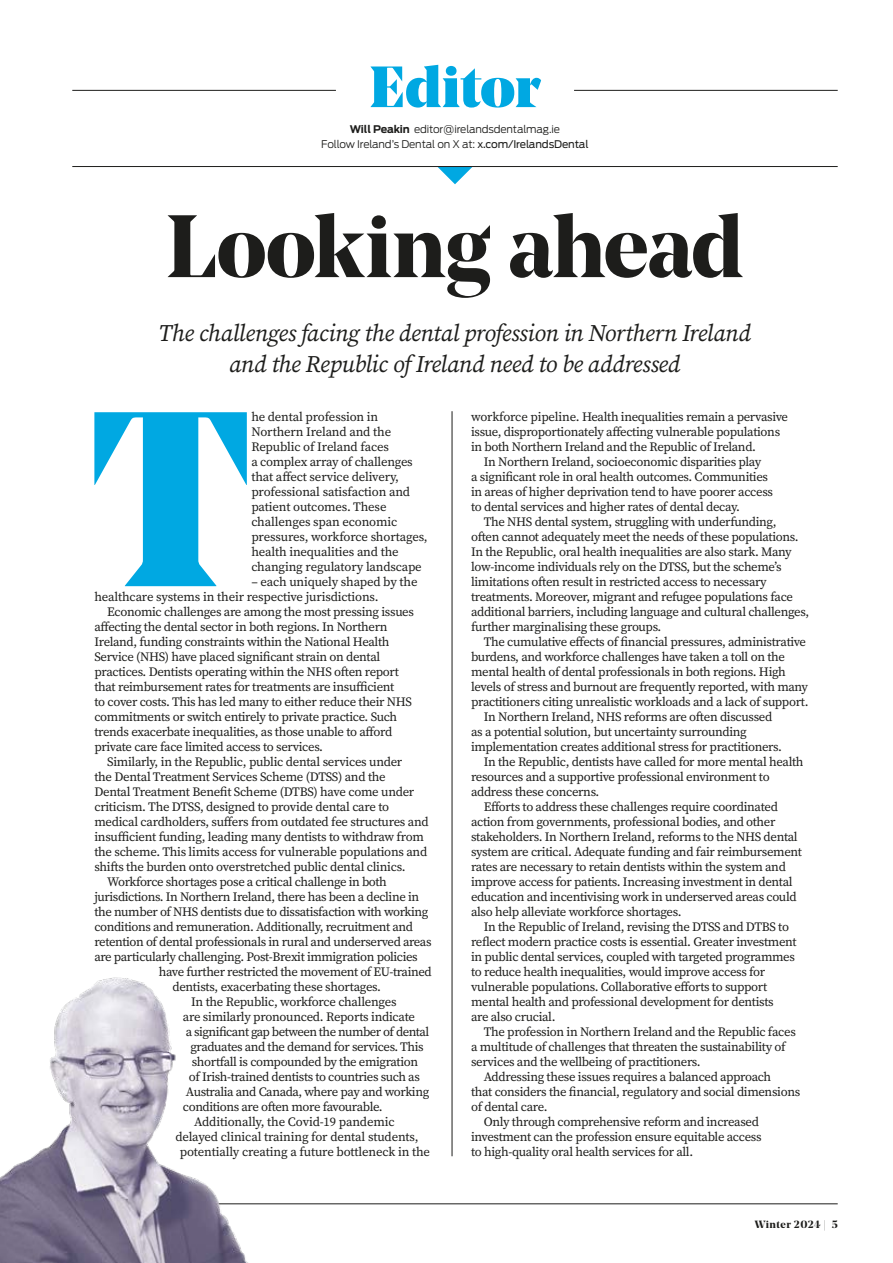
<style>
.page{position:relative;width:893px;height:1263px;background:#fff}
.page>*{position:absolute;margin:0;border:0;box-sizing:border-box;transform-origin:0 0}
.t1{font:900 247.5px "Noe Display";color:#00a8e2}
.t2{font:700 87.9px "Noe Display";letter-spacing:-.01em;color:#1d1d1b}
.t3{font:900 57.75px "Noe Display";color:#00a8e2}
.t4{font:italic 23.7px/31.7px "Source Serif 4";letter-spacing:-.02em;color:#1d1d1b;text-align:center}
.t5{font:12.75px/15px "Source Serif 4";letter-spacing:-.025em;color:#1d1d1b}
.t6{font:300 10.5px/15px "Antenna";letter-spacing:-.01em;color:#1d1d1b;text-align:center}
.t7{font:700 10.5px "Noe Display";letter-spacing:.045em;color:#1d1d1b}
.s1{font-weight:700}
.s2{font-weight:400}
</style>
<div class="page">
<hr style="left:72px;top:1203px;width:766px;height:1px;background:#1d1d1b">
<img style="left:0;top:977px;width:270px;height:286px">
<svg style="left:438px;top:167px;width:34px;height:17px"></svg>
<hr style="left:72px;top:166px;width:766px;height:1px;background:#1d1d1b">
<hr style="left:72px;top:90px;width:264px;height:1px;background:#1d1d1b">
<hr style="left:574px;top:90px;width:264px;height:1px;background:#1d1d1b">
<hr style="left:452px;top:411px;width:1px;height:745px;background:#1d1d1b">
<h3 class="t3" style="left:370px;top:49px;width:172px">Editor</h3>
<p class="t6" style="left:321px;top:121px;width:269px"><span class="s1">Will Peakin</span> editor@irelandsdentalmag.ie<br>Follow Ireland’s Dental on X at: <span class="s2">x.com/IrelandsDental</span></p>
<h2 class="t2" style="left:166px;top:190px;width:579px">Looking ahead</h2>
<h3 class="t4" style="left:159px;top:317px;width:594px">The challenges facing the dental profession in Northern Ireland and the Republic of Ireland need to be addressed</h3>
<h1 class="t1" style="left:90px;top:337px;width:163px">T</h1>
<p class="t5" style="left:251px;top:409px;width:178px">he dental profession in<br>Northern Ireland and the<br>Republic of Ireland faces<br>a complex array of challenges that affect service delivery, professional satisfaction and patient outcomes. These challenges span economic pressures, workforce shortages, health inequalities and the changing regulatory landscape</p>
<p class="t5" style="left:94px;top:574px;width:325px;text-indent:157px">– each uniquely shaped by the healthcare systems in their respective jurisdictions.</p>
<p class="t5" style="left:94px;top:604px;width:321px;text-indent:13px">Economic challenges are among the most pressing issues affecting the dental sector in both regions. In Northern Ireland, funding constraints within the National Health Service (NHS) have placed significant strain on dental practices. Dentists operating within the NHS often report that reimbursement rates for treatments are insufficient<br>to cover costs. This has led many to either reduce their NHS commitments or switch entirely to private practice. Such trends exacerbate inequalities, as those unable to afford private care face limited access to services.</p>
<p class="t5" style="left:107px;top:754px;width:297px">Similarly, in the Republic, public dental services under</p>
<p class="t5" style="left:94px;top:769px;width:293px">the Dental Treatment Services Scheme (DTSS) and the</p>
<p class="t5" style="left:94px;top:784px;width:321px">Dental Treatment Benefit Scheme (DTBS) have come under</p>
<p class="t5" style="left:94px;top:799px;width:296px">criticism. The DTSS, designed to provide dental care to</p>
<p class="t5" style="left:94px;top:814px;width:336px">medical cardholders, suffers from outdated fee structures and</p>
<p class="t5" style="left:94px;top:829px;width:331px">insufficient funding, leading many dentists to withdraw from</p>
<p class="t5" style="left:94px;top:844px;width:334px">the scheme. This limits access for vulnerable populations and</p>
<p class="t5" style="left:94px;top:859px;width:313px">shifts the burden onto overstretched public dental clinics.</p>
<p class="t5" style="left:107px;top:874px;width:281px">Workforce shortages pose a critical challenge in both</p>
<p class="t5" style="left:94px;top:889px;width:326px">jurisdictions. In Northern Ireland, there has been a decline in</p>
<p class="t5" style="left:94px;top:904px;width:336px">the number of NHS dentists due to dissatisfaction with working</p>
<p class="t5" style="left:94px;top:919px;width:320px">conditions and remuneration. Additionally, recruitment and</p>
<p class="t5" style="left:94px;top:934px;width:339px">retention of dental professionals in rural and underserved areas</p>
<p class="t5" style="left:94px;top:949px;width:325px">are particularly challenging. Post-Brexit immigration policies</p>
<p class="t5" style="left:159px;top:964px;width:274px">have further restricted the movement of EU-trained</p>
<p class="t5" style="left:172px;top:979px;width:210px">dentists, exacerbating these shortages.</p>
<p class="t5" style="left:191px;top:994px;width:207px">In the Republic, workforce challenges</p>
<p class="t5" style="left:183px;top:1009px;width:234px">are similarly pronounced. Reports indicate</p>
<p class="t5" style="left:186px;top:1024px;width:245px">a significant gap between the number of dental</p>
<p class="t5" style="left:190px;top:1039px;width:235px">graduates and the demand for services. This</p>
<p class="t5" style="left:192px;top:1054px;width:228px">shortfall is compounded by the emigration</p>
<p class="t5" style="left:189px;top:1069px;width:232px">of Irish-trained dentists to countries such as</p>
<p class="t5" style="left:186px;top:1084px;width:245px">Australia and Canada, where pay and working</p>
<p class="t5" style="left:183px;top:1099px;width:201px">conditions are often more favourable.</p>
<p class="t5" style="left:194px;top:1114px;width:202px">Additionally, the Covid-19 pandemic</p>
<p class="t5" style="left:175px;top:1129px;width:245px">delayed clinical training for dental students,</p>
<p class="t5" style="left:180px;top:1144px;width:252px">potentially creating a future bottleneck in the</p>
<p class="t5" style="left:471px;top:409px;width:318px">workforce pipeline. Health inequalities remain a pervasive</p>
<p class="t5" style="left:471px;top:424px;width:311px">issue, disproportionately affecting vulnerable populations</p>
<p class="t5" style="left:471px;top:439px;width:286px">in both Northern Ireland and the Republic of Ireland.</p>
<p class="t5" style="left:484px;top:454px;width:279px">In Northern Ireland, socioeconomic disparities play</p>
<p class="t5" style="left:471px;top:469px;width:299px">a significant role in oral health outcomes. Communities</p>
<p class="t5" style="left:471px;top:484px;width:303px">in areas of higher deprivation tend to have poorer access</p>
<p class="t5" style="left:471px;top:499px;width:270px">to dental services and higher rates of dental decay.</p>
<p class="t5" style="left:484px;top:514px;width:294px">The NHS dental system, struggling with underfunding,</p>
<p class="t5" style="left:471px;top:529px;width:329px">often cannot adequately meet the needs of these populations.</p>
<p class="t5" style="left:471px;top:544px;width:322px">In the Republic, oral health inequalities are also stark. Many</p>
<p class="t5" style="left:471px;top:559px;width:312px">low-income individuals rely on the DTSS, but the scheme’s</p>
<p class="t5" style="left:471px;top:574px;width:297px">limitations often result in restricted access to necessary</p>
<p class="t5" style="left:471px;top:589px;width:324px">treatments. Moreover, migrant and refugee populations face</p>
<p class="t5" style="left:471px;top:604px;width:340px">additional barriers, including language and cultural challenges,</p>
<p class="t5" style="left:471px;top:619px;width:192px">further marginalising these groups.</p>
<p class="t5" style="left:484px;top:634px;width:324px">The cumulative effects of financial pressures, administrative</p>
<p class="t5" style="left:471px;top:649px;width:315px">burdens, and workforce challenges have taken a toll on the</p>
<p class="t5" style="left:471px;top:664px;width:316px">mental health of dental professionals in both regions. High</p>
<p class="t5" style="left:471px;top:679px;width:339px">levels of stress and burnout are frequently reported, with many</p>
<p class="t5" style="left:471px;top:694px;width:339px">practitioners citing unrealistic workloads and a lack of support.</p>
<p class="t5" style="left:484px;top:709px;width:290px">In Northern Ireland, NHS reforms are often discussed</p>
<p class="t5" style="left:471px;top:724px;width:277px">as a potential solution, but uncertainty surrounding</p>
<p class="t5" style="left:471px;top:739px;width:312px">implementation creates additional stress for practitioners.</p>
<p class="t5" style="left:484px;top:754px;width:321px">In the Republic, dentists have called for more mental health</p>
<p class="t5" style="left:471px;top:769px;width:300px">resources and a supportive professional environment to</p>
<p class="t5" style="left:471px;top:784px;width:130px">address these concerns.</p>
<p class="t5" style="left:484px;top:799px;width:296px">Efforts to address these challenges require coordinated</p>
<p class="t5" style="left:471px;top:814px;width:306px">action from governments, professional bodies, and other</p>
<p class="t5" style="left:471px;top:829px;width:328px">stakeholders. In Northern Ireland, reforms to the NHS dental</p>
<p class="t5" style="left:471px;top:844px;width:332px">system are critical. Adequate funding and fair reimbursement</p>
<p class="t5" style="left:471px;top:859px;width:316px">rates are necessary to retain dentists within the system and</p>
<p class="t5" style="left:471px;top:874px;width:323px">improve access for patients. Increasing investment in dental</p>
<p class="t5" style="left:471px;top:889px;width:327px">education and incentivising work in underserved areas could</p>
<p class="t5" style="left:471px;top:904px;width:212px">also help alleviate workforce shortages.</p>
<p class="t5" style="left:484px;top:919px;width:307px">In the Republic of Ireland, revising the DTSS and DTBS to</p>
<p class="t5" style="left:471px;top:934px;width:327px">reflect modern practice costs is essential. Greater investment</p>
<p class="t5" style="left:471px;top:949px;width:325px">in public dental services, coupled with targeted programmes</p>
<p class="t5" style="left:471px;top:964px;width:296px">to reduce health inequalities, would improve access for</p>
<p class="t5" style="left:471px;top:979px;width:298px">vulnerable populations. Collaborative efforts to support</p>
<p class="t5" style="left:471px;top:994px;width:304px">mental health and professional development for dentists</p>
<p class="t5" style="left:471px;top:1009px;width:86px">are also crucial.</p>
<p class="t5" style="left:484px;top:1024px;width:314px">The profession in Northern Ireland and the Republic faces</p>
<p class="t5" style="left:471px;top:1039px;width:316px">a multitude of challenges that threaten the sustainability of</p>
<p class="t5" style="left:471px;top:1054px;width:231px">services and the wellbeing of practitioners.</p>
<p class="t5" style="left:484px;top:1069px;width:289px">Addressing these issues requires a balanced approach</p>
<p class="t5" style="left:471px;top:1084px;width:331px">that considers the financial, regulatory and social dimensions</p>
<p class="t5" style="left:471px;top:1099px;width:78px">of dental care.</p>
<p class="t5" style="left:484px;top:1114px;width:277px">Only through comprehensive reform and increased</p>
<p class="t5" style="left:471px;top:1129px;width:292px">investment can the profession ensure equitable access</p>
<p class="t5" style="left:471px;top:1144px;width:224px">to high-quality oral health services for all.</p>
<p class="t7" style="left:755px;top:1218px;width:84px">Winter 2024 | 5</p>
</div>
